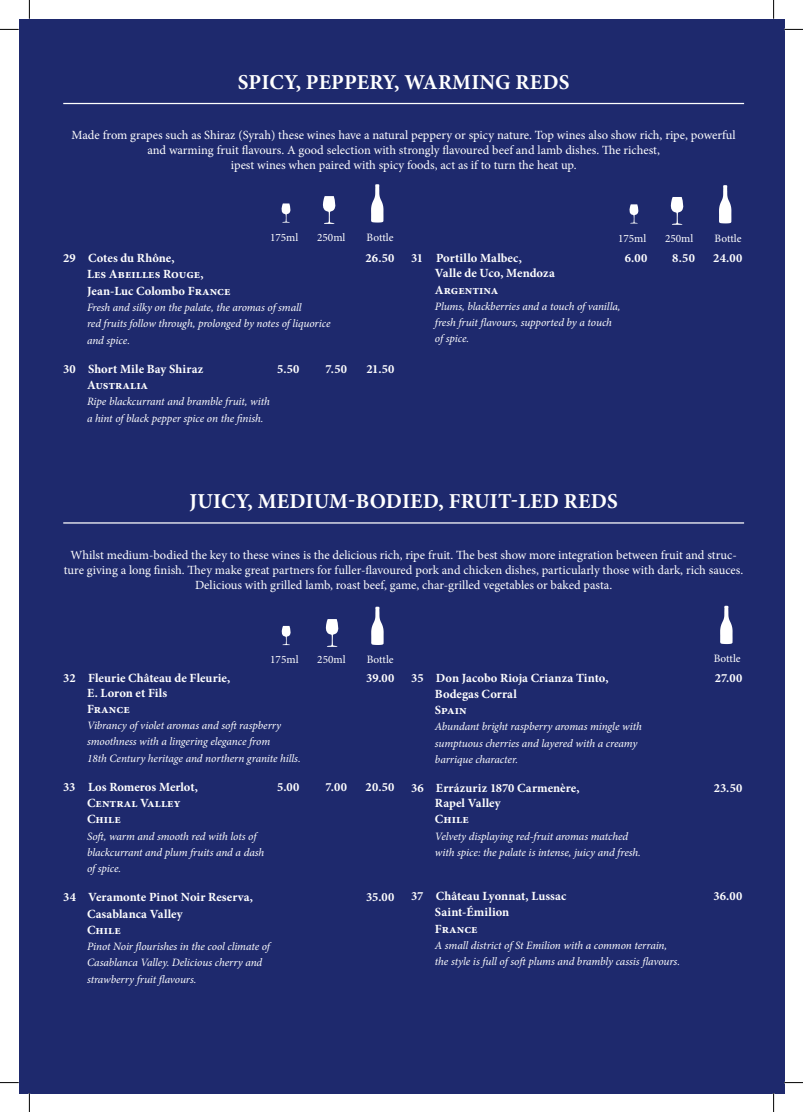
<style>
.page{position:relative;width:803px;height:1112px;background:#fff}
.page>*{position:absolute;margin:0;border:0;box-sizing:border-box;transform-origin:0 0}
.t1{font:700 21.25px "Minion Pro";letter-spacing:.01em;color:#fff}
.t2{font:12.5px/15px "Minion Pro";color:#fff;text-align:center}
.t3{font:700 12.5px/16.2px "Minion Pro";color:#fff}
.t4{font:italic 11.25px/16.2px "Minion Pro";letter-spacing:-.01em;color:#fff}
.t5{font:11.25px "Minion Pro";color:#fff}
</style>
<div class="page">
<div style="left:19px;top:19px;width:765px;height:1073px;background:#1e296d"></div>
<svg style="left:371px;top:184px;width:12px;height:38px"></svg>
<svg style="left:281px;top:203px;width:10px;height:19px"></svg>
<svg style="left:322px;top:196px;width:14px;height:28px"></svg>
<svg style="left:719px;top:185px;width:12px;height:38px"></svg>
<svg style="left:629px;top:204px;width:10px;height:19px"></svg>
<svg style="left:670px;top:197px;width:14px;height:28px"></svg>
<hr style="left:63px;top:103px;width:681px;height:1px;background:#fff">
<hr style="left:63px;top:522px;width:681px;height:1px;background:#fff">
<svg style="left:371px;top:606px;width:13px;height:39px"></svg>
<svg style="left:281px;top:625px;width:10px;height:20px"></svg>
<svg style="left:325px;top:619px;width:14px;height:27px"></svg>
<svg style="left:720px;top:605px;width:12px;height:39px"></svg>
<svg style="left:0;top:29px;width:19px;height:1px"></svg>
<svg style="left:784px;top:29px;width:19px;height:1px"></svg>
<svg style="left:0;top:1082px;width:19px;height:1px"></svg>
<svg style="left:784px;top:1081px;width:19px;height:2px"></svg>
<svg style="left:29px;top:0;width:1px;height:19px"></svg>
<svg style="left:29px;top:1092px;width:1px;height:19px"></svg>
<svg style="left:773px;top:0;width:1px;height:19px"></svg>
<svg style="left:773px;top:1092px;width:1px;height:19px"></svg>
<h1 class="t1" style="left:238px;top:67px;width:333px">SPICY, PEPPERY, WARMING REDS</h1>
<p class="t2" style="left:72px;top:128px;width:666px">Made from grapes such as Shiraz (Syrah) these wines have a natural peppery or spicy nature. Top wines also show rich, ripe, powerful and warming fruit flavours. A good selection with strongly flavoured beef and lamb dishes. The richest,<br>ipest wines when paired with spicy foods, act as if to turn the heat up.</p>
<p class="t5" style="left:270px;top:229px;width:30px">175ml</p>
<p class="t5" style="left:317px;top:229px;width:30px">250ml</p>
<p class="t5" style="left:367px;top:229px;width:28px">Bottle</p>
<p class="t5" style="left:618px;top:230px;width:30px">175ml</p>
<p class="t5" style="left:665px;top:230px;width:30px">250ml</p>
<p class="t5" style="left:714px;top:230px;width:28px">Bottle</p>
<p class="t3" style="left:63px;top:250px;width:113px">29 Cotes du Rhône,</p>
<p class="t3" style="left:365px;top:250px;width:31px">26.50</p>
<p class="t3" style="left:87px;top:266px;width:145px">Les Abeilles Rouge,<br>Jean-Luc Colombo France</p>
<p class="t4" style="left:87px;top:299px;width:245px">Fresh and silky on the palate, the aromas of small<br>red fruits follow through, prolonged by notes of liquorice and spice.</p>
<p class="t3" style="left:63px;top:360px;width:142px">30 Short Mile Bay Shiraz</p>
<p class="t3" style="left:277px;top:360px;width:24px">5.50</p>
<p class="t3" style="left:326px;top:360px;width:23px">7.50</p>
<p class="t3" style="left:366px;top:360px;width:30px">21.50</p>
<p class="t3" style="left:87px;top:376px;width:63px">Australia</p>
<p class="t4" style="left:87px;top:393px;width:184px">Ripe blackcurrant and bramble fruit, with a hint of black pepper spice on the finish.</p>
<p class="t3" style="left:411px;top:250px;width:112px">31 Portillo Malbec,</p>
<p class="t3" style="left:625px;top:250px;width:24px">6.00</p>
<p class="t3" style="left:672px;top:250px;width:24px">8.50</p>
<p class="t3" style="left:713px;top:250px;width:31px">24.00</p>
<p class="t3" style="left:435px;top:265px;width:121px">Valle de Uco, Mendoza<br>Argentina</p>
<p class="t4" style="left:435px;top:298px;width:187px">Plums, blackberries and a touch of vanilla, fresh fruit flavours, supported by a touch of spice.</p>
<h1 class="t1" style="left:190px;top:486px;width:430px">JUICY, MEDIUM-BODIED, FRUIT-LED REDS</h1>
<p class="t2" style="left:64px;top:547px;width:681px">Whilst medium-bodied the key to these wines is the delicious rich, ripe fruit. The best show more integration between fruit and struc&shy;ture giving a long finish. They make great partners for fuller-flavoured pork and chicken dishes, particularly those with dark, rich sauces.<br>Delicious with grilled lamb, roast beef, game, char-grilled vegetables or baked pasta.</p>
<p class="t5" style="left:270px;top:651px;width:30px">175ml</p>
<p class="t5" style="left:317px;top:651px;width:30px">250ml</p>
<p class="t5" style="left:367px;top:651px;width:28px">Bottle</p>
<p class="t5" style="left:714px;top:650px;width:28px">Bottle</p>
<p class="t3" style="left:63px;top:669px;width:169px">32 Fleurie Château de Fleurie,</p>
<p class="t3" style="left:366px;top:669px;width:30px">39.00</p>
<p class="t3" style="left:87px;top:684px;width:82px">E. Loron et Fils<br>France</p>
<p class="t4" style="left:87px;top:717px;width:215px">Vibrancy of violet aromas and soft raspberry smoothness with a lingering elegance from<br>18th Century heritage and northern granite hills.</p>
<p class="t3" style="left:63px;top:778px;width:136px">33 Los Romeros Merlot,</p>
<p class="t3" style="left:277px;top:778px;width:24px">5.00</p>
<p class="t3" style="left:326px;top:778px;width:23px">7.00</p>
<p class="t3" style="left:365px;top:778px;width:31px">20.50</p>
<p class="t3" style="left:87px;top:794px;width:95px">Central Valley<br>Chile</p>
<p class="t4" style="left:87px;top:827px;width:179px">Soft, warm and smooth red with lots of blackcurrant and plum fruits and a dash of spice.</p>
<p class="t3" style="left:63px;top:888px;width:191px">34 Veramonte Pinot Noir Reserva,</p>
<p class="t3" style="left:366px;top:888px;width:30px">35.00</p>
<p class="t3" style="left:87px;top:905px;width:97px">Casablanca Valley<br>Chile</p>
<p class="t4" style="left:87px;top:938px;width:184px">Pinot Noir flourishes in the cool climate of<br>Casablanca Valley. Delicious cherry and strawberry fruit flavours.</p>
<p class="t3" style="left:411px;top:669px;width:199px">35 Don Jacobo Rioja Crianza Tinto,</p>
<p class="t3" style="left:715px;top:669px;width:29px">27.00</p>
<p class="t3" style="left:435px;top:685px;width:84px">Bodegas Corral<br>Spain</p>
<p class="t4" style="left:435px;top:718px;width:208px">Abundant bright raspberry aromas mingle with sumptuous cherries and layered with a creamy barrique character.</p>
<p class="t3" style="left:411px;top:779px;width:170px">36 Errázuriz 1870 Carmenère,</p>
<p class="t3" style="left:714px;top:779px;width:30px">23.50</p>
<p class="t3" style="left:435px;top:794px;width:68px">Rapel Valley<br>Chile</p>
<p class="t4" style="left:435px;top:827px;width:207px">Velvety displaying red-fruit aromas matched with spice: the palate is intense, juicy and fresh.</p>
<p class="t3" style="left:411px;top:887px;width:157px">37 Château Lyonnat, Lussac</p>
<p class="t3" style="left:713px;top:887px;width:31px">36.00</p>
<p class="t3" style="left:435px;top:903px;width:76px">Saint-Émilion<br>France</p>
<p class="t4" style="left:435px;top:937px;width:247px">A small district of St Emilion with a common terrain, the style is full of soft plums and brambly cassis flavours.</p>
</div>
